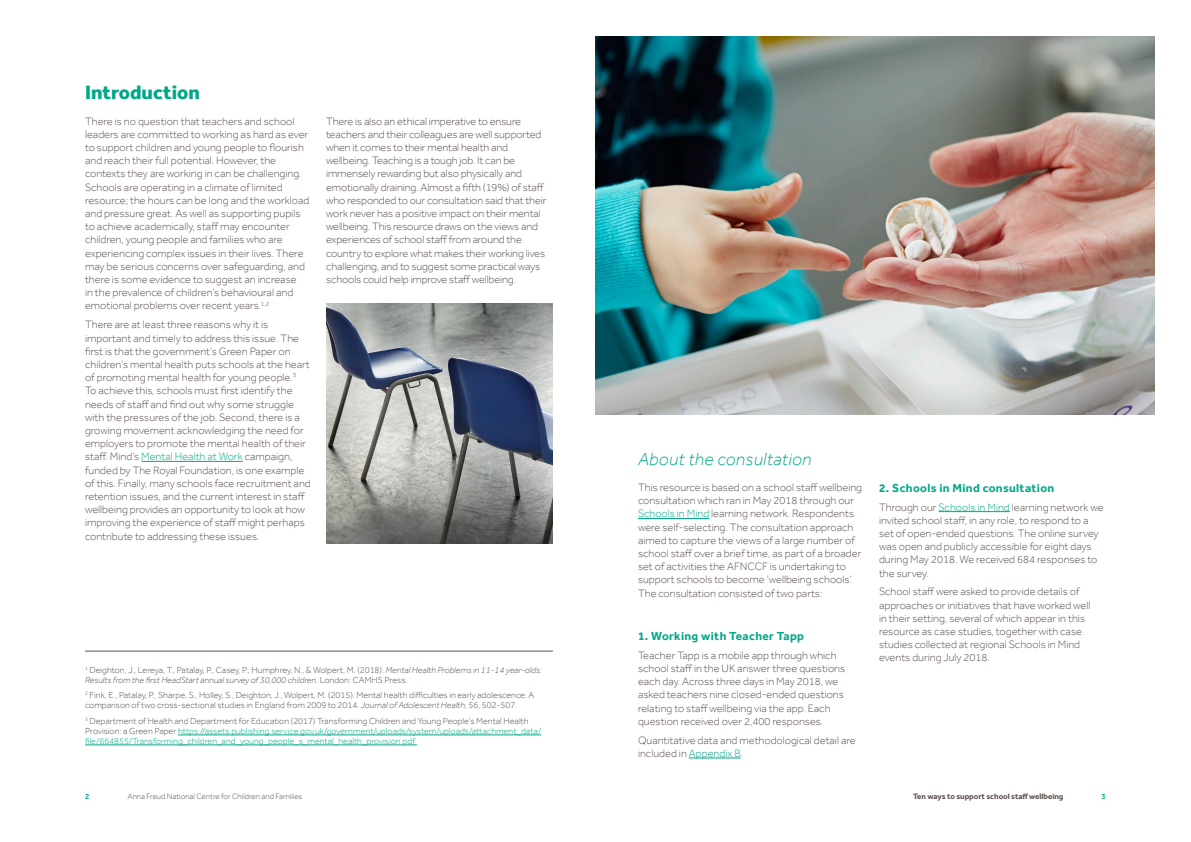
<style>
.page{position:relative;width:1191px;height:842px;background:#fff}
.page>*{position:absolute;margin:0;border:0;box-sizing:border-box;transform-origin:0 0}
.Heading_1{font:800 20px "Effra";color:#00a888}
.Heading_2{font:italic 300 18px "Effra";letter-spacing:.02em;color:#00a888}
.Heading_3{font:700 12px "Effra";letter-spacing:.03em;color:#00a888}
.Body_copy{font:300 11px/13.2px "Effra";color:#5a4f4c}
.Footer_header_style{font:300 9px/10px "Effra";color:#00a887}
.Footer_header_style-2{font:300 9px/10px "Effra";color:#5a4f4c}
.Footer_header_style-3{font:italic 300 9px/10px "Effra";color:#5a4f4c}
.t1{font:300 8px "Effra";color:#5a4f4c}
.t2{font:700 8px "Effra";color:#5a4f4c}
.t3{font:500 8px "Effra";color:#00a888}
.s1{color:#00a888}
.s2{font-style:normal}
.s3{font-style:italic}
.s4{color:#5a4f4c}
</style>
<div class="page">
<img style="left:595px;top:37px;width:559px;height:377px">
<img style="left:326px;top:303px;width:227px;height:241px">
<hr style="left:141px;top:461px;width:102px;height:1px;background:#00a888">
<hr style="left:638px;top:518px;width:71px;height:1px;background:#00a888">
<hr style="left:689px;top:758px;width:51px;height:1px;background:#00a888">
<hr style="left:938px;top:511px;width:71px;height:1px;background:#00a888">
<hr style="left:178px;top:735px;width:363px;height:1px;background:#00a887">
<hr style="left:85px;top:745px;width:332px;height:1px;background:#00a887">
<hr style="left:85px;top:651px;width:468px;height:1px;background:#5a4f4c">
<p class="Heading_1" style="left:85px;top:80px;width:116px">Introduction</p>
<p class="Body_copy" style="left:85px;top:114px;width:226px">There is no question that teachers and school leaders are committed to working as hard as ever to support children and young people to flourish and reach their full potential. However, the contexts they are working in can be challenging.<br>Schools are operating in a climate of limited resource; the hours can be long and the workload and pressure great. As well as supporting pupils to achieve academically, staff may encounter children, young people and families who are experiencing complex issues in their lives. There may be serious concerns over safeguarding, and there is some evidence to suggest an increase<br>in the prevalence of children’s behavioural and emotional problems over recent years.<sup>1,2</sup></p>
<p class="Body_copy" style="left:85px;top:318px;width:227px">There are at least three reasons why it is important and timely to address this issue. The first is that the government’s Green Paper on children’s mental health puts schools at the heart of promoting mental health for young people.<sup>3<br></sup>To achieve this, schools must first identify the needs of staff and find out why some struggle with the pressures of the job. Second, there is a growing movement acknowledging the need for employers to promote the mental health of their staff. Mind’s <span class="s1">Mental Health at Work</span> campaign, funded by The Royal Foundation, is one example of this. Finally, many schools face recruitment and retention issues, and the current interest in staff wellbeing provides an opportunity to look at how improving the experience of staff might perhaps contribute to addressing these issues.</p>
<p class="Body_copy" style="left:326px;top:114px;width:222px">There is also an ethical imperative to ensure teachers and their colleagues are well supported when it comes to their mental health and wellbeing. Teaching is a tough job. It can be immensely rewarding but also physically and emotionally draining. Almost a fifth (19%) of staff who responded to our consultation said that their work never has a positive impact on their mental wellbeing. This resource draws on the views and experiences of school staff from around the country to explore what makes their working lives challenging, and to suggest some practical ways schools could help improve staff wellbeing.</p>
<p class="Footer_header_style-3" style="left:85px;top:665px;width:458px"><sup>1</sup> <span class="s2">Deighton, J., Lereya, T., Patalay, P., Casey, P., Humphrey, N., &amp; Wolpert, M. (2018).</span> Mental Health Problems in 11-14 year-olds:<br>Results from the first HeadStart annual survey of 30,000 children<span class="s2">. London: CAMHS Press.</span></p>
<p class="Footer_header_style-2" style="left:85px;top:690px;width:451px"><sup>2</sup> Fink, E., Patalay, P., Sharpe, S., Holley, S., Deighton, J., Wolpert, M. (2015). Mental health difficulties in early adolescence: A comparison of two cross-sectional studies in England from 2009 to 2014. <span class="s3">Journal of Adolescent Health</span>, 56, 502-507.</p>
<p class="Footer_header_style" style="left:85px;top:716px;width:458px"><sup>3</sup> <span class="s4">Department of Health and Department for Education (2017) Transforming Children and Young People’s Mental Health<br>Provision: a Green Paper</span> https://assets.publishing.service.gov.uk/government/uploads/system/uploads/attachment_data/ file/664855/Transforming_children_and_young_people_s_mental_health_provision.pdf</p>
<p class="Heading_2" style="left:638px;top:448px;width:175px">About the consultation</p>
<p class="Body_copy" style="left:638px;top:481px;width:226px">This resource is based on a school staff wellbeing consultation which ran in May 2018 through our <span class="s1">Schools in Mind</span> learning network. Respondents were self-selecting. The consultation approach aimed to capture the views of a large number of school staff over a brief time, as part of a broader set of activities the AFNCCF is undertaking to support schools to become ‘wellbeing schools’.<br>The consultation consisted of two parts:</p>
<p class="Heading_3" style="left:638px;top:629px;width:167px">1. Working with Teacher Tapp</p>
<p class="Body_copy" style="left:638px;top:648px;width:209px">Teacher Tapp is a mobile app through which school staff in the UK answer three questions each day. Across three days in May 2018, we asked teachers nine closed-ended questions relating to staff wellbeing via the app. Each question received over 2,400 responses.</p>
<p class="Body_copy" style="left:638px;top:733px;width:219px">Quantitative data and methodological detail are included in <span class="s1">Appendix B</span>.</p>
<p class="Heading_3" style="left:879px;top:480px;width:177px">2. Schools in Mind consultation</p>
<p class="Body_copy" style="left:879px;top:500px;width:226px">Through our <span class="s1">Schools in Mind</span> learning network we invited school staff, in any role, to respond to a set of open-ended questions. The online survey was open and publicly accessible for eight days during May 2018. We received 684 responses to the survey.</p>
<p class="Body_copy" style="left:879px;top:585px;width:213px">School staff were asked to provide details of approaches or initiatives that have worked well in their setting, several of which appear in this resource as case studies, together with case studies collected at regional Schools in Mind events during July 2018.</p>
<p class="t3" style="left:85px;top:792px;width:6px">2</p>
<p class="t1" style="left:128px;top:792px;width:176px">Anna Freud National Centre for Children and Families</p>
<p class="t2" style="left:913px;top:792px;width:152px">Ten ways to support school staff wellbeing</p>
<p class="t3" style="left:1101px;top:792px;width:6px">3</p>
</div>
